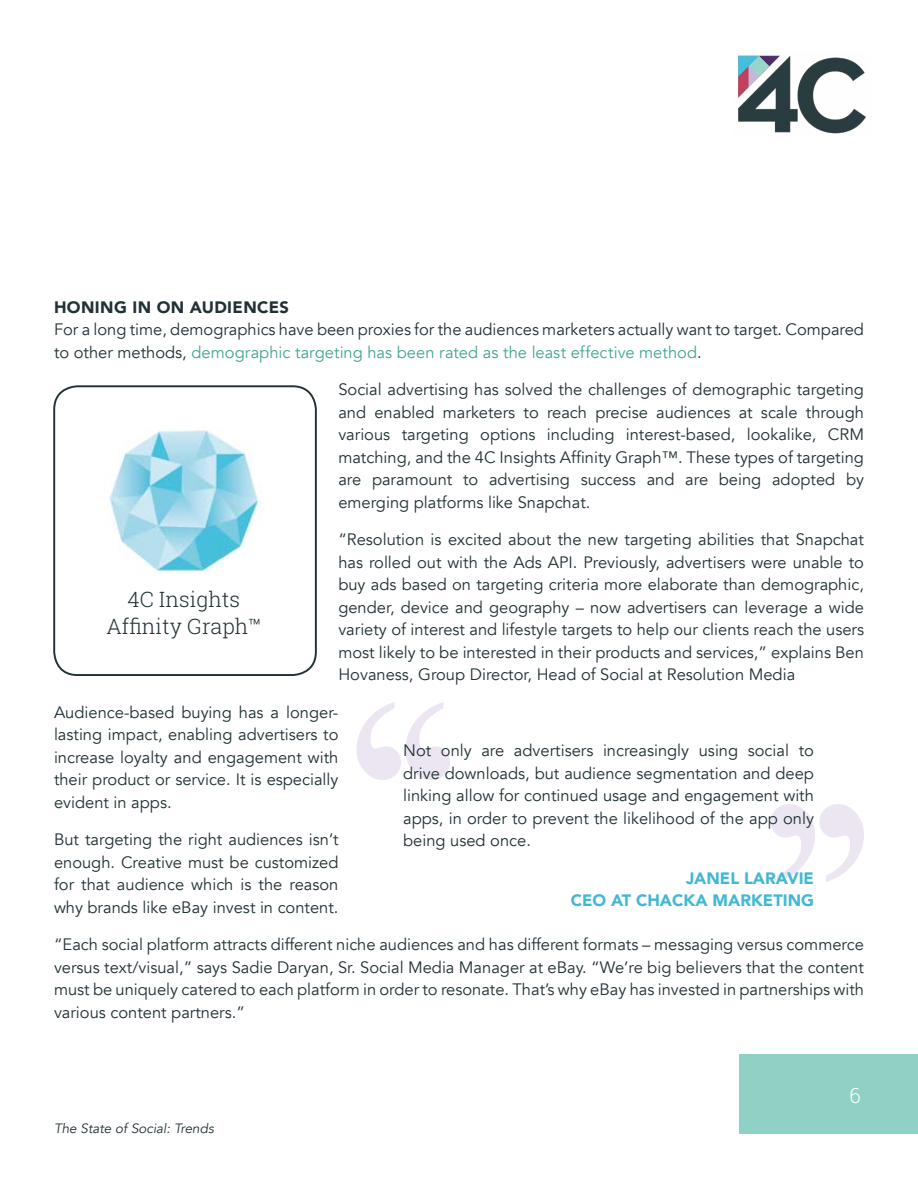
<style>
.page{position:relative;width:918px;height:1188px;background:#fff}
.page>*{position:absolute;margin:0;border:0;box-sizing:border-box;transform-origin:0 0}
.t1{font:300 21.3px/27.2px "Roboto Slab";color:#213135;text-align:center}
.t2{font:300 21px "Roboto Slab";color:#fff}
.t3{font:16.5px/22.5px "Avenir";color:#213135;text-align:justify}
.t4{font:900 16.5px/22.5px "Avenir";color:#42b8d6;text-align:right}
.t5{font:900 16.5px "Avenir";letter-spacing:.025em;color:#213135}
.t6{font:italic 13.5px "Avenir";color:#213135}
.s1{color:#43a592}
</style>
<div class="page">
<div style="left:739px;top:1055px;width:179px;height:79px;background:#8fd1c4"></div>
<img style="left:738px;top:55px;width:128px;height:79px">
<svg style="left:357px;top:702px;width:93px;height:78px"></svg>
<svg style="left:770px;top:804px;width:94px;height:78px"></svg>
<img style="left:109px;top:430px;width:150px;height:143px">
<div style="left:53px;top:385px;width:264px;height:291px;border:2px solid #213135;border-radius:23px"></div>
<p class="t5" style="left:54px;top:293px;width:236px">HONING IN ON AUDIENCES</p>
<p class="t3" style="left:54px;top:319px;width:812px">For a long time, demographics have been proxies for the audiences marketers actually want to target. Compared to other methods, <span class="s1">demographic targeting has been rated as the least effective method</span>.</p>
<p class="t3" style="left:338px;top:379px;width:527px">Social advertising has solved the challenges of demographic targeting and enabled marketers to reach precise audiences at scale through various targeting options including interest-based, lookalike, CRM matching, and the 4C Insights Affinity Graph™. These types of targeting are paramount to advertising success and are being adopted by emerging platforms like Snapchat.</p>
<p class="t3" style="left:338px;top:529px;width:527px">“Resolution is excited about the new targeting abilities that Snapchat has rolled out with the Ads API. Previously, advertisers were unable to buy ads based on targeting criteria more elaborate than demographic, gender, device and geography – now advertisers can leverage a wide variety of interest and lifestyle targets to help our clients reach the users most likely to be interested in their products and services,” explains Ben Hovaness, Group Director, Head of Social at Resolution Media</p>
<p class="t3" style="left:54px;top:701px;width:286px">Audience-based buying has a longer&shy;lasting impact, enabling advertisers to increase loyalty and engagement with their product or service. It is especially evident in apps.</p>
<p class="t3" style="left:54px;top:829px;width:286px">But targeting the right audiences isn’t enough. Creative must be customized for that audience which is the reason why brands like eBay invest in content.</p>
<p class="t3" style="left:54px;top:934px;width:812px">“Each social platform attracts different niche audiences and has different formats – messaging versus commerce versus text/visual,” says Sadie Daryan, Sr. Social Media Manager at eBay. “We’re big believers that the content must be uniquely catered to each platform in order to resonate. That’s why eBay has invested in partnerships with various content partners.”</p>
<p class="t1" style="left:106px;top:585px;width:156px">4C Insights<br>Affinity Graph™</p>
<p class="t3" style="left:403px;top:740px;width:412px">Not only are advertisers increasingly using social to drive downloads, but audience segmentation and deep linking allow for continued usage and engagement with apps, in order to prevent the likelihood of the app only being used once.</p>
<p class="t4" style="left:571px;top:866px;width:245px">JANEL LARAVIE<br>CEO AT CHACKA MARKETING</p>
<p class="t6" style="left:54px;top:1120px;width:161px">The State of Social: Trends</p>
<p class="t2" style="left:849px;top:1081px;width:13px">6</p>
</div>
